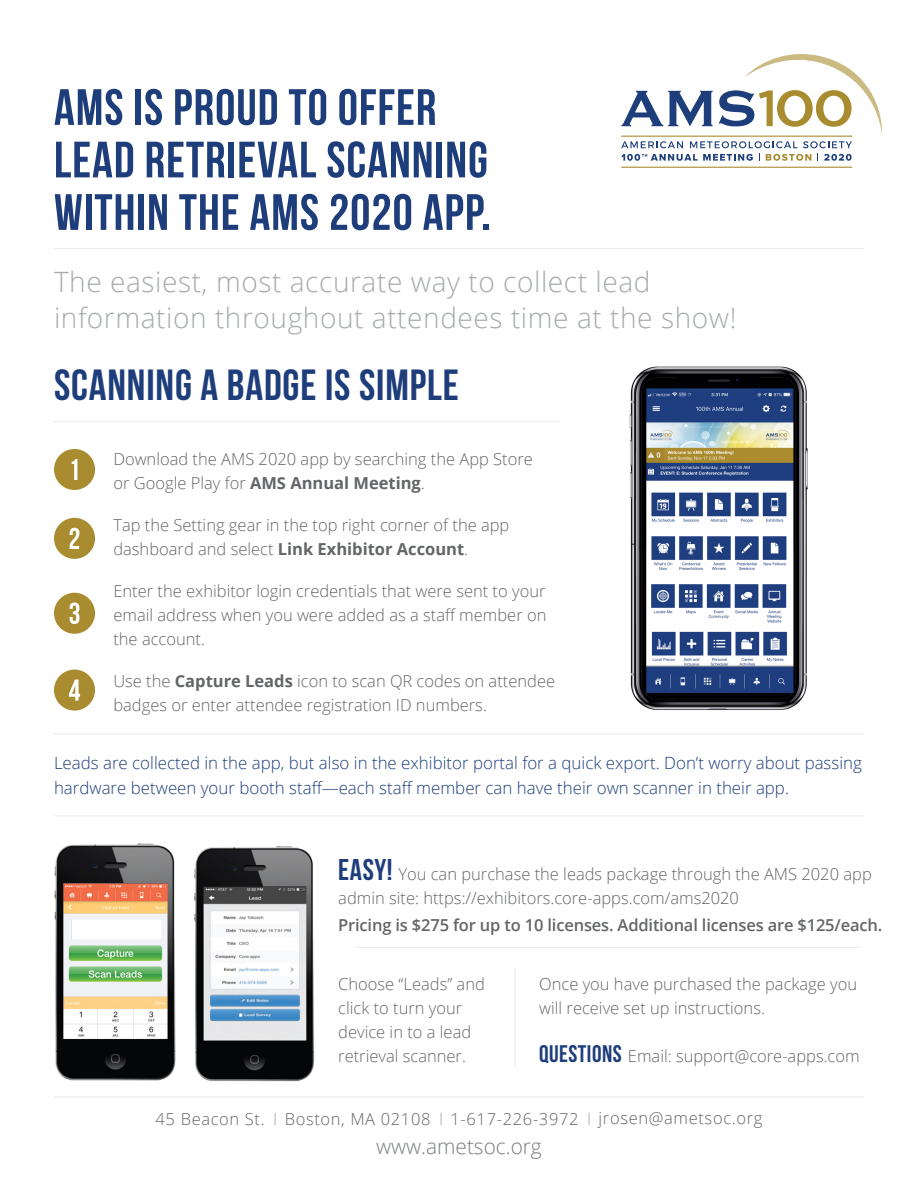
<style>
.page{position:relative;width:918px;height:1188px;background:#fff}
.page>*{position:absolute;margin:0;border:0;box-sizing:border-box;transform-origin:0 0}
.t1{font:700 51px/52.5px "Bebas Neue";letter-spacing:.02em;color:#1e3d7b}
.t2{font:700 43.65px "Bebas Neue";letter-spacing:.02em;color:#1e3d7b}
.t3{font:300 28.05px/36.5px "Open Sans";letter-spacing:.02em;color:#a7aaac}
.t4{font:300 21px "Open Sans";color:#797c7f}
.t5{font:300 16.95px/24.6px "Open Sans";color:#1e3d7b}
.t6{font:300 16.5px/24px "Open Sans";color:#636566}
.t7{font:600 16.5px "Open Sans";letter-spacing:-.01em;color:#636566}
.t8{font:300 16.5px "Open Sans";letter-spacing:.04em;color:#636566}
.s1{font-weight:700}
.s2{font-family:"Bebas Neue";font-weight:700;font-size:30px;color:#1e3d7b}
.s3{font-family:"Bebas Neue";font-weight:700;font-size:24px;color:#1e3d7b}
</style>
<div class="page">
<img style="left:629px;top:366px;width:179px;height:344px">
<hr style="left:54px;top:1097px;width:810px;height:1px;background:#ebebea">
<div style="left:54px;top:670px;width:41px;height:41px;background:#a98c2f;border-radius:50%"></div>
<svg style="left:69px;top:680px;width:11px;height:21px"></svg>
<div style="left:54px;top:593px;width:41px;height:41px;background:#a98c2f;border-radius:50%"></div>
<svg style="left:70px;top:603px;width:9px;height:21px"></svg>
<div style="left:54px;top:518px;width:41px;height:41px;background:#a98c2f;border-radius:50%"></div>
<svg style="left:70px;top:528px;width:9px;height:21px"></svg>
<div style="left:54px;top:449px;width:41px;height:41px;background:#a98c2f;border-radius:50%"></div>
<svg style="left:72px;top:459px;width:5px;height:21px"></svg>
<hr style="left:54px;top:248px;width:810px;height:1px;background:#ebebea">
<hr style="left:54px;top:816px;width:810px;height:1px;background:#ebebea">
<hr style="left:355px;top:947px;width:506px;height:1px;background:#ebebea">
<hr style="left:54px;top:421px;width:506px;height:1px;background:#ebebea">
<hr style="left:54px;top:733px;width:810px;height:1px;background:#ebebea">
<hr style="left:515px;top:968px;width:1px;height:98px;background:#ebebea">
<img style="left:54px;top:843px;width:261px;height:239px">
<svg style="left:621px;top:91px;width:92px;height:35px"></svg>
<hr style="left:621px;top:136px;width:231px;height:1px;background:#a98c2f">
<hr style="left:621px;top:167px;width:231px;height:1px;background:#a98c2f">
<svg style="left:719px;top:54px;width:163px;height:80px"></svg>
<svg style="left:621px;top:154px;width:76px;height:7px"></svg>
<svg style="left:703px;top:154px;width:50px;height:7px"></svg>
<svg style="left:766px;top:154px;width:45px;height:7px"></svg>
<svg style="left:824px;top:154px;width:28px;height:7px"></svg>
<svg style="left:621px;top:141px;width:62px;height:7px"></svg>
<svg style="left:690px;top:141px;width:107px;height:7px"></svg>
<svg style="left:803px;top:141px;width:49px;height:7px"></svg>
<p class="t1" style="left:54px;top:80px;width:438px">AMS IS PROUD TO OFFER<br>LEAD RETRIEVAL SCANNING<br>WITHIN THE AMS 2020 APP.</p>
<p class="t3" style="left:54px;top:263px;width:684px">The easiest, most accurate way to collect lead information throughout attendees time at the show!</p>
<p class="t2" style="left:54px;top:361px;width:407px">SCANNING A BADGE IS SIMPLE</p>
<p class="t6" style="left:113px;top:446px;width:421px">Download the AMS 2020 app by searching the App Store</p>
<p class="t6" style="left:113px;top:470px;width:313px">or Google Play for <span class="s1">AMS Annual Meeting</span>.</p>
<p class="t6" style="left:113px;top:512px;width:398px">Tap the Setting gear in the top right corner of the app dashboard and select <span class="s1">Link Exhibitor Account</span>.</p>
<p class="t6" style="left:113px;top:578px;width:435px;text-align:justify">Enter the exhibitor login credentials that were sent to your email address when you were added as a staff member on the account.</p>
<p class="t6" style="left:113px;top:668px;width:443px">Use the <span class="s1">Capture Leads</span> icon to scan QR codes on attendee badges or enter attendee registration ID numbers.</p>
<p class="t5" style="left:54px;top:750px;width:809px">Leads are collected in the app, but also in the exhibitor portal for a quick export. Don’t worry about passing hardware between your booth staff—each staff member can have their own scanner in their app.</p>
<p class="t6" style="left:338px;top:862px;width:535px"><span class="s2">EASY!</span> You can purchase the leads package through the AMS 2020 app admin site: https://exhibitors.core-apps.com/ams2020</p>
<p class="t7" style="left:338px;top:914px;width:546px">Pricing is $275 for up to 10 licenses. Additional licenses are $125/each.</p>
<p class="t6" style="left:338px;top:971px;width:148px">Choose “Leads” and click to turn your device in to a lead retrieval scanner.</p>
<p class="t6" style="left:539px;top:971px;width:320px">Once you have purchased the package you will receive set up instructions.</p>
<p class="t6" style="left:539px;top:1043px;width:322px"><span class="s3">QUESTIONS</span> Email: support@core-apps.com</p>
<p class="t8" style="left:156px;top:1108px;width:608px">45 Beacon St. <sup>|</sup> Boston, MA 02108 <sup>|</sup> 1-617-226-3972 <sup>|</sup> jrosen@ametsoc.org</p>
<p class="t4" style="left:376px;top:1132px;width:167px">www.ametsoc.org</p>
</div>
